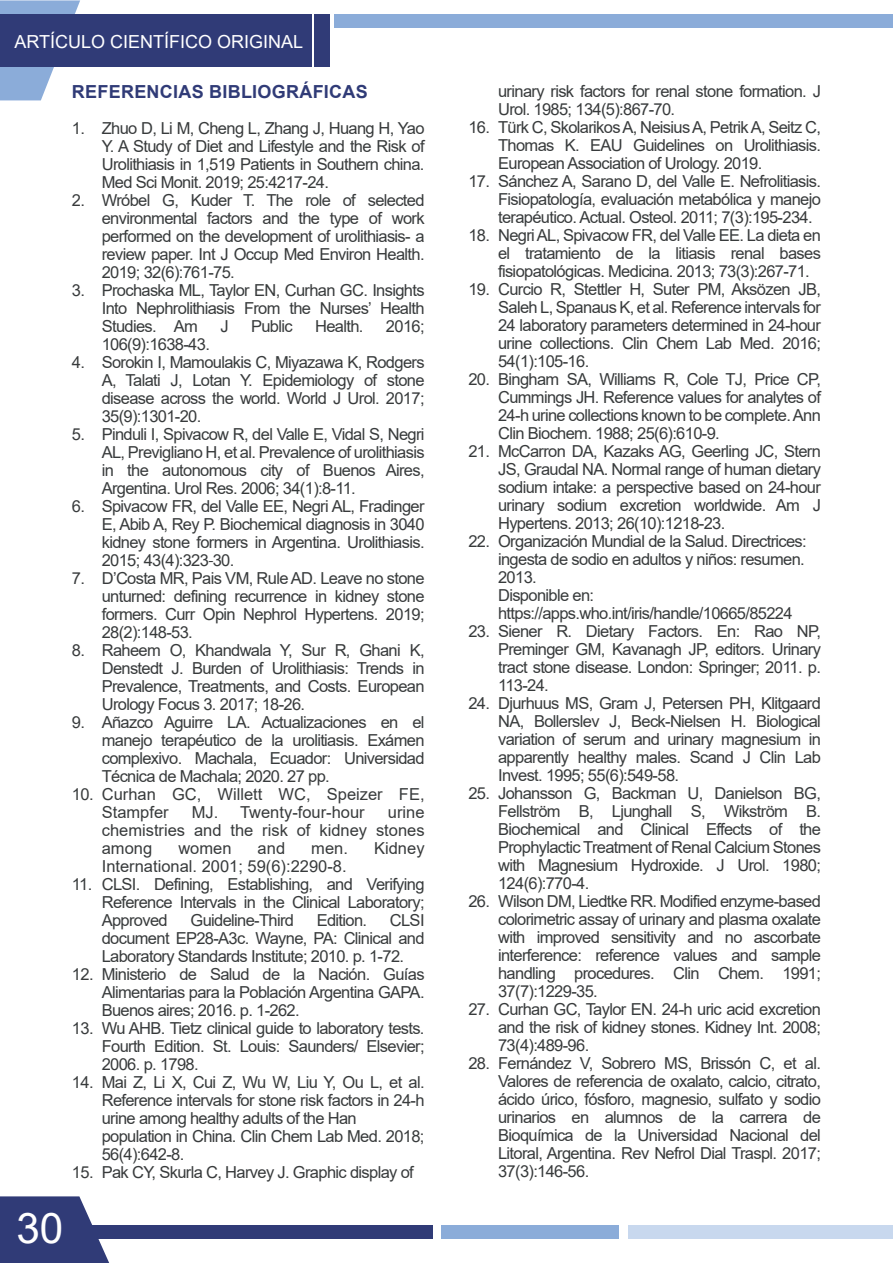
<style>
.page{position:relative;width:893px;height:1263px;background:#fff}
.page>*{position:absolute;margin:0;border:0;box-sizing:border-box;transform-origin:0 0}
.t1{font:42.15px "Arial";color:#fff}
.t2{font:18px "Arial";color:#fff}
.t3{font:700 18px "Arial";letter-spacing:.015em;color:#303b77}
.t4{font:16.5px/18px "Arial";letter-spacing:-.04em;color:#383b3c;text-align:justify}
.t5{font:16.5px/18px "Arial";color:#383b3c}
.s1{font-family:"Myriad Pro"}
</style>
<div class="page">
<svg style="left:0;top:0;width:80px;height:100px"></svg>
<div style="left:0;top:14px;width:311px;height:52px;background:#303b77"></div>
<div style="left:315px;top:14px;width:15px;height:52px;background:#303b77"></div>
<div style="left:335px;top:14px;width:558px;height:14px;background:#8bacd9"></div>
<div style="left:79px;top:1224px;width:354px;height:14px;background:#303b77"></div>
<div style="left:442px;top:1224px;width:177px;height:14px;background:#8bacd9"></div>
<div style="left:628px;top:1224px;width:265px;height:14px;background:#c8d8ee"></div>
<svg style="left:0;top:1196px;width:109px;height:67px"></svg>
<p class="t2" style="left:14px;top:29px;width:290px">ARTÍCULO CIENTÍFICO ORIGINAL</p>
<p class="t3" style="left:72px;top:79px;width:297px">REFERENCIAS BIBLIOGRÁFICAS</p>
<p class="t4" style="left:102px;top:119px;width:324px;text-indent:-30px">1. Zhuo D, Li M, Cheng L, Zhang J, Huang H, Yao Y. A Study of Diet and Lifestyle and the Risk of Urolithiasis in 1,519 Patients in Southern china.<br>Med Sci Monit. 2019; 25:4217-24.</p>
<p class="t4" style="left:102px;top:191px;width:324px;text-indent:-30px">2. Wróbel G, Kuder T. The role of selected environmental factors and the type of work performed on the development of urolithiasis- a review paper. Int J Occup Med Environ Health.<br>2019; 32(6):761-75.</p>
<p class="t4" style="left:102px;top:281px;width:324px;text-indent:-30px">3. Prochaska ML, Taylor EN, Curhan GC. Insights Into Nephrolithiasis From the Nurses’ Health Studies. Am</p>
<p class="t4" style="left:220px;top:317px;width:10px">J</p>
<p class="t4" style="left:251px;top:317px;width:43px">Public</p>
<p class="t4" style="left:315px;top:317px;width:50px">Health.</p>
<p class="t4" style="left:386px;top:317px;width:40px">2016;</p>
<p class="t4" style="left:102px;top:335px;width:110px">106(9):1638-43.</p>
<p class="t4" style="left:102px;top:353px;width:324px;text-indent:-30px">4. Sorokin I, Mamoulakis C, Miyazawa K, Rodgers A, Talati J, Lotan Y. Epidemiology of stone disease across the world. World J Urol. 2017; 35(9):1301-20.</p>
<p class="t4" style="left:102px;top:425px;width:324px;text-indent:-30px">5. Pinduli I, Spivacow R, del Valle E, Vidal S, Negri AL, Previgliano H, et al. Prevalence of urolithiasis in the autonomous city of Buenos Aires, Argentina. Urol Res. 2006; 34(1):8-11.</p>
<p class="t4" style="left:102px;top:497px;width:324px;text-indent:-30px">6. Spivacow FR, del Valle EE, Negri AL, Fradinger E, Abib A, Rey P. Biochemical diagnosis in 3040 kidney stone formers in Argentina. Urolithiasis.<br>2015; 43(4):323<span class="s1">‐</span>30.</p>
<p class="t4" style="left:102px;top:569px;width:324px;text-indent:-30px">7. D’Costa MR, Pais VM, Rule AD. Leave no stone unturned: defining recurrence in kidney stone formers. Curr Opin Nephrol Hypertens. 2019; 28(2):148-53.</p>
<p class="t4" style="left:102px;top:641px;width:324px;text-indent:-30px">8. Raheem O, Khandwala Y, Sur R, Ghani K, Denstedt J. Burden of Urolithiasis: Trends in Prevalence, Treatments, and Costs. European Urology Focus 3. 2017; 18-26.</p>
<p class="t4" style="left:102px;top:713px;width:324px;text-indent:-30px">9. Añazco Aguirre LA. Actualizaciones en el manejo terapéutico de la urolitiasis. Exámen complexivo. Machala, Ecuador: Universidad Técnica de Machala; 2020. 27 pp.</p>
<p class="t5" style="left:102px;top:785px;width:324px;text-indent:-30px">10. Curhan GC, Willett WC, Speizer FE,<br>Stampfer</p>
<p class="t5" style="left:192px;top:803px;width:174px">MJ. Twenty-four-hour</p>
<p class="t4" style="left:102px;top:803px;width:324px;text-indent:286px">urine chemistries and the risk of kidney stones among</p>
<p class="t4" style="left:178px;top:839px;width:55px">women</p>
<p class="t4" style="left:258px;top:839px;width:29px">and</p>
<p class="t4" style="left:311px;top:839px;width:38px">men.</p>
<p class="t4" style="left:374px;top:839px;width:52px">Kidney</p>
<p class="t5" style="left:102px;top:857px;width:246px">International. 2001; 59(6):2290-8.</p>
<p class="t4" style="left:102px;top:875px;width:324px;text-indent:-30px">11. CLSI. Defining, Establishing, and Verifying Reference Intervals in the Clinical Laboratory; Approved</p>
<p class="t4" style="left:102px;top:911px;width:324px;text-indent:288px">CLSI document EP28-A3c. Wayne, PA: Clinical and Laboratory Standards Institute; 2010. p. 1-72.</p>
<p class="t4" style="left:102px;top:965px;width:324px;text-indent:-30px">12. Ministerio de Salud de la Nación. Guías Alimentarias para la Población Argentina GAPA.<br>Buenos aires; 2016. p. 1-262.</p>
<p class="t4" style="left:102px;top:1019px;width:324px;text-indent:-30px">13. Wu AHB. Tietz clinical guide to laboratory tests.<br>Fourth Edition. St. Louis: Saunders/ Elsevier; 2006. p. 1798.</p>
<p class="t4" style="left:102px;top:1073px;width:324px;text-align:left;text-indent:-30px">14. Mai Z, Li X, Cui Z, Wu W, Liu Y, Ou L, et al.<br>Reference intervals for stone risk factors in 24-h urine among healthy adults of the Han population in China. Clin Chem Lab Med. 2018; 56(4):642-8.</p>
<p class="t4" style="left:72px;top:1163px;width:343px">15. Pak CY, Skurla C, Harvey J. Graphic display of</p>
<p class="t4" style="left:190px;top:911px;width:105px">Guideline-Third</p>
<p class="t4" style="left:317px;top:911px;width:52px">Edition.</p>
<h1 class="t1" style="left:17px;top:1199px;width:48px">30</h1>
<p class="t4" style="left:498px;top:82px;width:324px">urinary risk factors for renal stone formation. J<br>Urol. 1985; 134(5):867-70.</p>
<p class="t4" style="left:498px;top:118px;width:324px;text-indent:-30px">16. Türk C, Skolarikos A, Neisius A, Petrik A, Seitz C, Thomas K. EAU Guidelines on Urolithiasis.<br>European Association of Urology. 2019.</p>
<p class="t4" style="left:498px;top:172px;width:324px;text-indent:-30px">17. Sánchez A, Sarano D, del Valle E. Nefrolitiasis.<br>Fisiopatología, evaluación metabólica y manejo terapéutico. Actual. Osteol. 2011; 7(3):195-234.</p>
<p class="t4" style="left:498px;top:226px;width:324px;text-indent:-30px">18. Negri AL, Spivacow FR, del Valle EE. La dieta en el tratamiento de la litiasis renal bases fisiopatológicas. Medicina. 2013; 73(3):267-71.</p>
<p class="t4" style="left:498px;top:280px;width:324px;text-indent:-30px">19. Curcio R, Stettler H, Suter PM, Aksözen JB, Saleh L, Spanaus K, et al. Reference intervals for 24 laboratory parameters determined in 24-hour urine collections. Clin Chem Lab Med. 2016; 54(1):105-16.</p>
<p class="t4" style="left:498px;top:370px;width:324px;text-indent:-30px">20. Bingham SA, Williams R, Cole TJ, Price CP, Cummings JH. Reference values for analytes of 24-h urine collections known to be complete. Ann Clin Biochem. 1988; 25(6):610-9.</p>
<p class="t4" style="left:498px;top:442px;width:324px;text-indent:-30px">21. McCarron DA, Kazaks AG, Geerling JC, Stern JS, Graudal NA. Normal range of human dietary sodium intake: a perspective based on 24-hour urinary sodium excretion worldwide. Am J Hypertens. 2013; 26(10):1218-23.</p>
<p class="t4" style="left:498px;top:532px;width:310px;text-align:left;text-indent:-30px">22. Organización Mundial de la Salud. Directrices: ingesta de sodio en adultos y niños: resumen.<br>2013.<br>Disponible en: https://apps.who.int/iris/handle/10665/85224</p>
<p class="t4" style="left:498px;top:622px;width:324px;text-indent:-30px">23. Siener R. Dietary Factors. En: Rao NP, Preminger GM, Kavanagh JP, editors. Urinary tract stone disease. London: Springer; 2011. p.<br>113-24.</p>
<p class="t4" style="left:498px;top:694px;width:324px;text-indent:-30px">24. Djurhuus MS, Gram J, Petersen PH, Klitgaard NA, Bollerslev J, Beck-Nielsen H. Biological variation of serum and urinary magnesium in apparently healthy males. Scand J Clin Lab Invest. 1995; 55(6):549-58.</p>
<p class="t4" style="left:498px;top:784px;width:324px;text-indent:-30px">25. Johansson G, Backman U, Danielson BG, Fellström B, Ljunghall S, Wikström B.<br>Biochemical and Clinical Effects of the Prophylactic Treatment of Renal Calcium Stones with Magnesium Hydroxide. J Urol. 1980; 124(6):770-4.</p>
<p class="t4" style="left:498px;top:892px;width:324px;text-indent:-30px">26. Wilson DM, Liedtke RR. Modified enzyme-based colorimetric assay of urinary and plasma oxalate with improved sensitivity and no ascorbate interference: reference values and sample handling procedures. Clin Chem. 1991; 37(7):1229-35.</p>
<p class="t4" style="left:498px;top:1000px;width:324px;text-indent:-30px">27. Curhan GC, Taylor EN. 24-h uric acid excretion and the risk of kidney stones. Kidney Int. 2008; 73(4):489-96.</p>
<p class="t4" style="left:498px;top:1054px;width:324px;text-indent:-30px">28. Fernández V, Sobrero MS, Brissón C, et al.<br>Valores de referencia de oxalato, calcio, citrato, ácido úrico, fósforo, magnesio, sulfato y sodio urinarios en alumnos de la carrera de Bioquímica de la Universidad Nacional del Litoral, Argentina. Rev Nefrol Dial Traspl. 2017; 37(3):146-56.</p>
</div>
